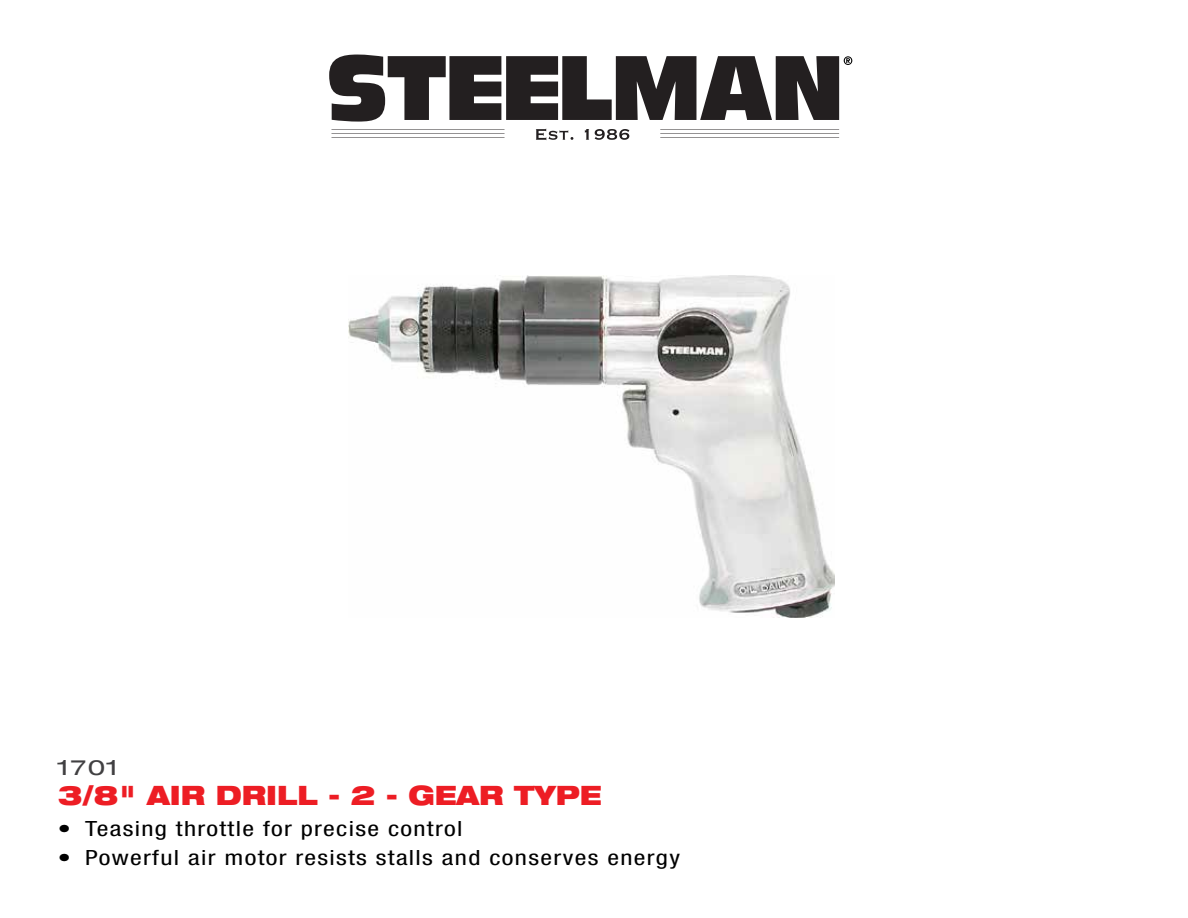
<style>
.page{position:relative;width:1188px;height:918px;background:#fff}
.page>*{position:absolute;margin:0;border:0;box-sizing:border-box;transform-origin:0 0}
.t1{font:900 expanded 26.85px "Helvetica Neue";color:#ed1d24;scale:.95 1}
.t2{font:condensed 21px "Helvetica Neue";letter-spacing:.05em;color:#000;scale:1.25 1}
.t3{font:expanded 21px "Helvetica Neue";color:#414042;scale:1.25 1}
</style>
<div class="page">
<svg style="left:536px;top:129px;width:37px;height:11px"></svg>
<svg style="left:585px;top:129px;width:4px;height:11px"></svg>
<svg style="left:595px;top:129px;width:34px;height:11px"></svg>
<hr style="left:331px;top:129px;width:174px;height:1px;background:#231f20">
<hr style="left:331px;top:133px;width:174px;height:1px;background:#231f20">
<hr style="left:331px;top:137px;width:174px;height:1px;background:#231f20">
<hr style="left:660px;top:129px;width:179px;height:1px;background:#231f20">
<hr style="left:660px;top:133px;width:179px;height:1px;background:#231f20">
<hr style="left:660px;top:137px;width:179px;height:1px;background:#231f20">
<svg style="left:329px;top:55px;width:523px;height:67px"></svg>
<img style="left:348px;top:275px;width:487px;height:343px">
<p class="t3" style="left:58px;top:755px;width:50px">1701</p>
<p class="t1" style="left:58px;top:778px;width:574px">3/8" AIR DRILL - 2 - GEAR TYPE</p>
<p class="t2" style="left:58px;top:817px;width:325px">• Teasing throttle for precise control</p>
<p class="t2" style="left:58px;top:845px;width:499px">• Powerful air motor resists stalls and conserves energy</p>
</div>
